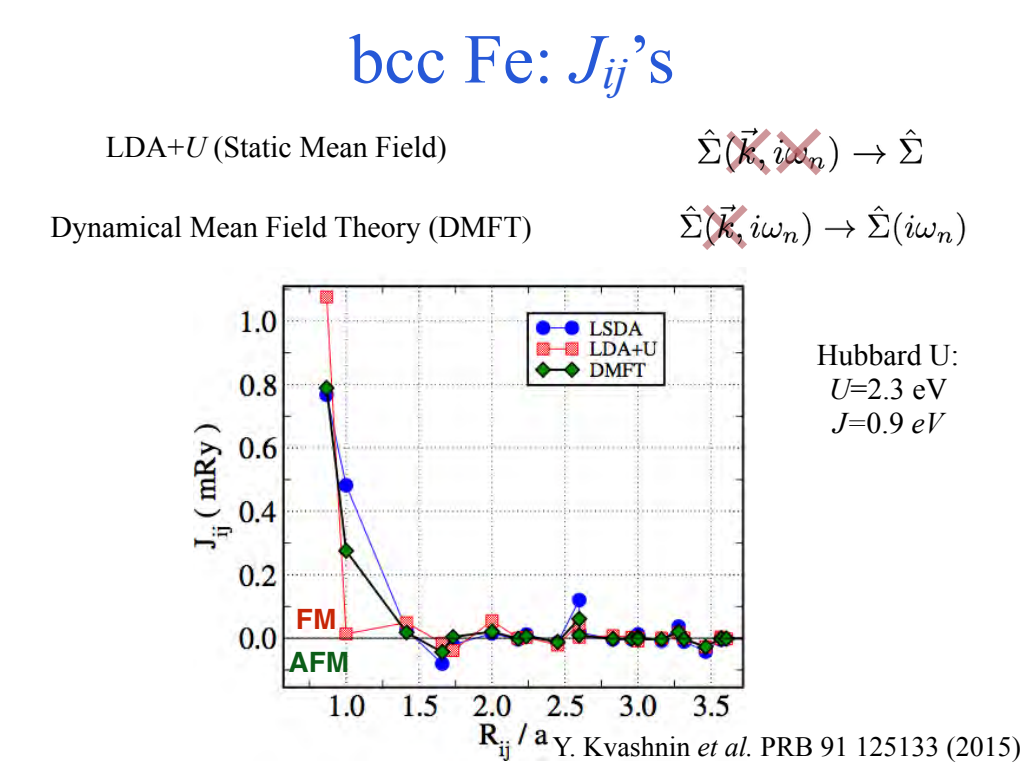
<style>
.page{position:relative;width:1024px;height:768px;background:#fff}
.page>*{position:absolute;margin:0;border:0;box-sizing:border-box;transform-origin:0 0}
.t1{font:70px "Times New Roman";color:#2658d7}
.t2{font:30px/34px "Times New Roman";color:#000;text-align:center}
.t3{font:28px "Times New Roman";color:#000}
.t4{font:700 28px "Helvetica";color:#0b5d18}
.t5{font:700 28px "Helvetica";color:#c82506}
.s1{font-style:italic}
.s2{font-style:italic;font-size:46.7px}
</style>
<div class="page">
<img style="left:193px;top:270px;width:554px;height:491px">
<img style="left:680px;top:204px;width:286px;height:46px">
<img style="left:698px;top:129px;width:225px;height:44px">
<svg style="left:718px;top:127px;width:111px;height:48px"></svg>
<h1 class="t1" style="left:349px;top:20px;width:327px">bcc Fe: <span class="s1">J</span><span class="s2">ij</span>’s</h1>
<p class="t2" style="left:106px;top:130px;width:343px">LDA+<span class="s1">U</span> (Static Mean Field)</p>
<p class="t2" style="left:51px;top:210px;width:483px">Dynamical Mean Field Theory (DMFT)</p>
<p class="t2" style="left:817px;top:338px;width:144px">Hubbard U:<br><span class="s1">U</span>=2.3 eV<br><span class="s1">J=</span>0.9 <span class="s1">eV</span></p>
<p class="t5" style="left:296px;top:607px;width:42px">FM</p>
<p class="t4" style="left:289px;top:651px;width:62px">AFM</p>
<p class="t3" style="left:553px;top:731px;width:470px">Y. Kvashnin <span class="s1">et al.</span> PRB 91 125133 (2015)</p>
</div>
